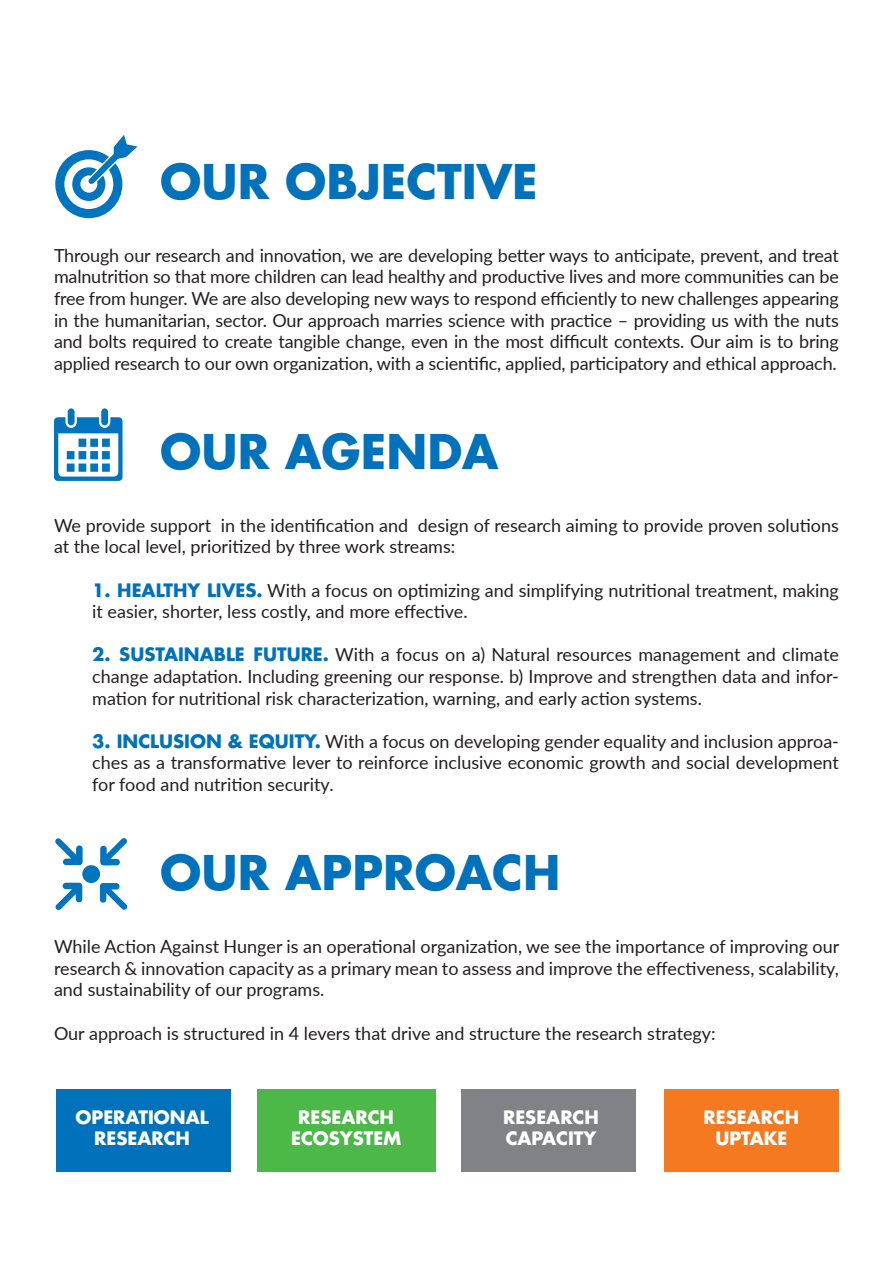
<style>
.page{position:relative;width:893px;height:1263px;background:#fff}
.page>*{position:absolute;margin:0;border:0;box-sizing:border-box;transform-origin:0 0}
.t1{font:700 46.5px "Futura LT";color:#0071bb}
.t2{font:18px/21.6px "Lato";color:#231f20;text-align:justify}
.t3{font:700 18px/21.6px "Futura LT";color:#fff;text-align:center}
.s1{font-family:"Futura LT";font-weight:700;color:#0071bb}
</style>
<div class="page">
<div style="left:56px;top:1089px;width:175px;height:82px;background:#0071bb"></div>
<div style="left:257px;top:1089px;width:178px;height:82px;background:#4cb848"></div>
<div style="left:462px;top:1089px;width:174px;height:82px;background:#808285"></div>
<div style="left:665px;top:1089px;width:174px;height:82px;background:#f47921"></div>
<svg style="left:55px;top:135px;width:83px;height:83px"></svg>
<svg style="left:54px;top:408px;width:69px;height:73px"></svg>
<svg style="left:55px;top:883px;width:27px;height:27px"></svg>
<svg style="left:55px;top:838px;width:28px;height:27px"></svg>
<svg style="left:100px;top:838px;width:27px;height:27px"></svg>
<svg style="left:100px;top:883px;width:28px;height:27px"></svg>
<div style="left:82px;top:865px;width:18px;height:18px;background:#0074be;border-radius:50%"></div>
<h1 class="t1" style="left:160px;top:150px;width:379px">OUR OBJECTIVE</h1>
<p class="t2" style="left:54px;top:244px;width:786px">Through our research and innovation, we are developing better ways to anticipate, prevent, and treat malnutrition so that more children can lead healthy and productive lives and more communities can be free from hunger. We are also developing new ways to respond efficiently to new challenges appearing in the humanitarian, sector. Our approach marries science with practice – providing us with the nuts and bolts required to create tangible change, even in the most difficult contexts. Our aim is to bring applied research to our own organization, with a scientific, applied, participatory and ethical approach.</p>
<h1 class="t1" style="left:160px;top:420px;width:340px">OUR AGENDA</h1>
<p class="t2" style="left:54px;top:514px;width:786px">We provide support in the identification and design of research aiming to provide proven solutions at the local level, prioritized by three work streams:</p>
<p class="t2" style="left:92px;top:578px;width:748px"><span class="s1">1. HEALTHY LIVES.</span> With a focus on optimizing and simplifying nutritional treatment, making it easier, shorter, less costly, and more effective.</p>
<p class="t2" style="left:92px;top:643px;width:748px"><span class="s1">2. SUSTAINABLE FUTURE.</span> With a focus on a) Natural resources management and climate change adaptation. Including greening our response. b) Improve and strengthen data and infor&shy;mation for nutritional risk characterization, warning, and early action systems.</p>
<p class="t2" style="left:92px;top:730px;width:748px"><span class="s1">3. INCLUSION &amp; EQUITY.</span> With a focus on developing gender equality and inclusion approa&shy;ches as a transformative lever to reinforce inclusive economic growth and social development for food and nutrition security.</p>
<h1 class="t1" style="left:160px;top:842px;width:401px">OUR APPROACH</h1>
<p class="t2" style="left:54px;top:935px;width:787px">While Action Against Hunger is an operational organization, we see the importance of improving our research &amp; innovation capacity as a primary mean to assess and improve the effectiveness, scalability, and sustainability of our programs.</p>
<p class="t2" style="left:54px;top:1021px;width:663px">Our approach is structured in 4 levers that drive and structure the research strategy:</p>
<p class="t3" style="left:76px;top:1106px;width:135px">OPERATIONAL<br>RESEARCH</p>
<p class="t3" style="left:291px;top:1106px;width:111px">RESEARCH<br>ECOSYSTEM</p>
<p class="t3" style="left:503px;top:1106px;width:97px;text-align:left">RESEARCH<br>CAPACITY</p>
<p class="t3" style="left:703px;top:1106px;width:97px">RESEARCH<br>UPTAKE</p>
</div>
